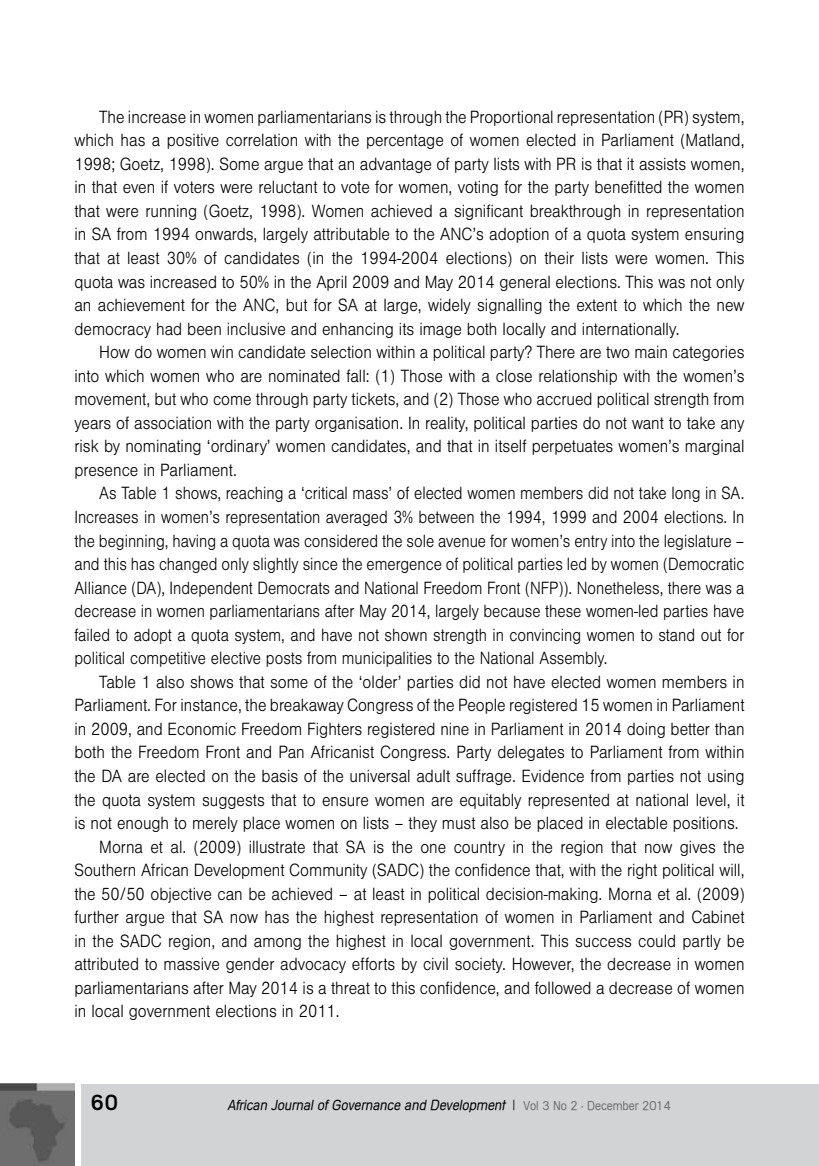
<style>
.page{position:relative;width:819px;height:1166px;background:#fff}
.page>*{position:absolute;margin:0;border:0;box-sizing:border-box;transform-origin:0 0}
.t1{font:500 21px "Mercedes";color:#000}
.t2{font:300 18.38px/23.6px "Nimbus San T";color:#000;text-align:justify;scale:.9 1}
.t3{font:300 18.38px/23.6px "Nimbus San T";color:#000;text-align:justify;scale:.87 1}
.t4{font:italic 300 14px "Mercedes";color:#000}
.s1{font-style:normal}
.s2{font-style:normal;font-size:12.25px;color:#6d6e71}
</style>
<div class="page">
<div style="left:81px;top:1084px;width:738px;height:82px;background:#d1d3d4"></div>
<img style="left:0;top:1083px;width:74px;height:83px">
<p class="t2" style="left:74px;top:105px;width:746px;text-indent:25px">The increase in women parliamentarians is through the Proportional representation (PR) system, which has a positive correlation with the percentage of women elected in Parliament (Matland, 1998; Goetz, 1998). Some argue that an advantage of party lists with PR is that it assists women, in that even if voters were reluctant to vote for women, voting for the party benefitted the women that were running (Goetz, 1998). Women achieved a significant breakthrough in representation in SA from 1994 onwards, largely attributable to the ANC’s adoption of a quota system ensuring that at least 30% of candidates (in the 1994-2004 elections) on their lists were women. This quota was increased to 50% in the April 2009 and May 2014 general elections. This was not only an achievement for the ANC, but for SA at large, widely signalling the extent to which the new democracy had been inclusive and enhancing its image both locally and internationally.</p>
<p class="t2" style="left:74px;top:341px;width:746px;text-indent:25px">How do women win candidate selection within a political party? There are two main categories into which women who are nominated fall: (1) Those with a close relationship with the women’s movement, but who come through party tickets, and (2) Those who accrued political strength from years of association with the party organisation. In reality, political parties do not want to take any risk by nominating ‘ordinary’ women candidates, and that in itself perpetuates women’s marginal presence in Parliament.</p>
<p class="t3" style="left:74px;top:482px;width:771px;text-indent:25px">As Table 1 shows, reaching a ‘critical mass’ of elected women members did not take long in SA.<br>Increases in women’s representation averaged 3% between the 1994, 1999 and 2004 elections. In the beginning, having a quota was considered the sole avenue for women’s entry into the legislature – and this has changed only slightly since the emergence of political parties led by women (Democratic Alliance (DA), Independent Democrats and National Freedom Front (NFP)). Nonetheless, there was a decrease in women parliamentarians after May 2014, largely because these women-led parties have failed to adopt a quota system, and have not shown strength in convincing women to stand out for political competitive elective posts from municipalities to the National Assembly.</p>
<p class="t2" style="left:99px;top:670px;width:718px">Table 1 also shows that some of the ‘older’ parties did not have elected women members in</p>
<p class="t2" style="left:74px;top:694px;width:746px">Parliament. For instance, the breakaway Congress of the People registered 15 women in Parliament</p>
<p class="t2" style="left:74px;top:717px;width:746px">in 2009, and Economic Freedom Fighters registered nine in Parliament in 2014 doing better than</p>
<p class="t2" style="left:74px;top:741px;width:746px">both the Freedom Front and Pan Africanist Congress. Party delegates to Parliament from within</p>
<p class="t2" style="left:74px;top:764px;width:746px">the DA are elected on the basis of the universal adult suffrage. Evidence from parties not using</p>
<p class="t2" style="left:74px;top:788px;width:746px">the quota system suggests that to ensure women are equitably represented at national level, it</p>
<p class="t2" style="left:74px;top:812px;width:739px">is not enough to merely place women on lists – they must also be placed in electable positions.</p>
<p class="t2" style="left:99px;top:835px;width:718px">Morna et al. (2009) illustrate that SA is the one country in the region that now gives the</p>
<p class="t2" style="left:74px;top:859px;width:746px">Southern African Development Community (SADC) the confidence that, with the right political will,</p>
<p class="t2" style="left:74px;top:882px;width:746px">the 50/50 objective can be achieved – at least in political decision-making. Morna et al. (2009)</p>
<p class="t2" style="left:74px;top:906px;width:746px">further argue that SA now has the highest representation of women in Parliament and Cabinet</p>
<p class="t2" style="left:74px;top:929px;width:746px">in the SADC region, and among the highest in local government. This success could partly be</p>
<p class="t2" style="left:74px;top:953px;width:746px">attributed to massive gender advocacy efforts by civil society. However, the decrease in women</p>
<p class="t2" style="left:74px;top:976px;width:746px">parliamentarians after May 2014 is a threat to this confidence, and followed a decrease of women</p>
<p class="t2" style="left:74px;top:1000px;width:296px">in local government elections in 2011.</p>
<p class="t1" style="left:91px;top:1090px;width:29px">60</p>
<p class="t4" style="left:227px;top:1097px;width:445px">African Journal of Governance and Development <span class="s1">|</span> <span class="s2">V o l 3 N o 2 • D e c e m b e r 2 0 1 4</span></p>
</div>
